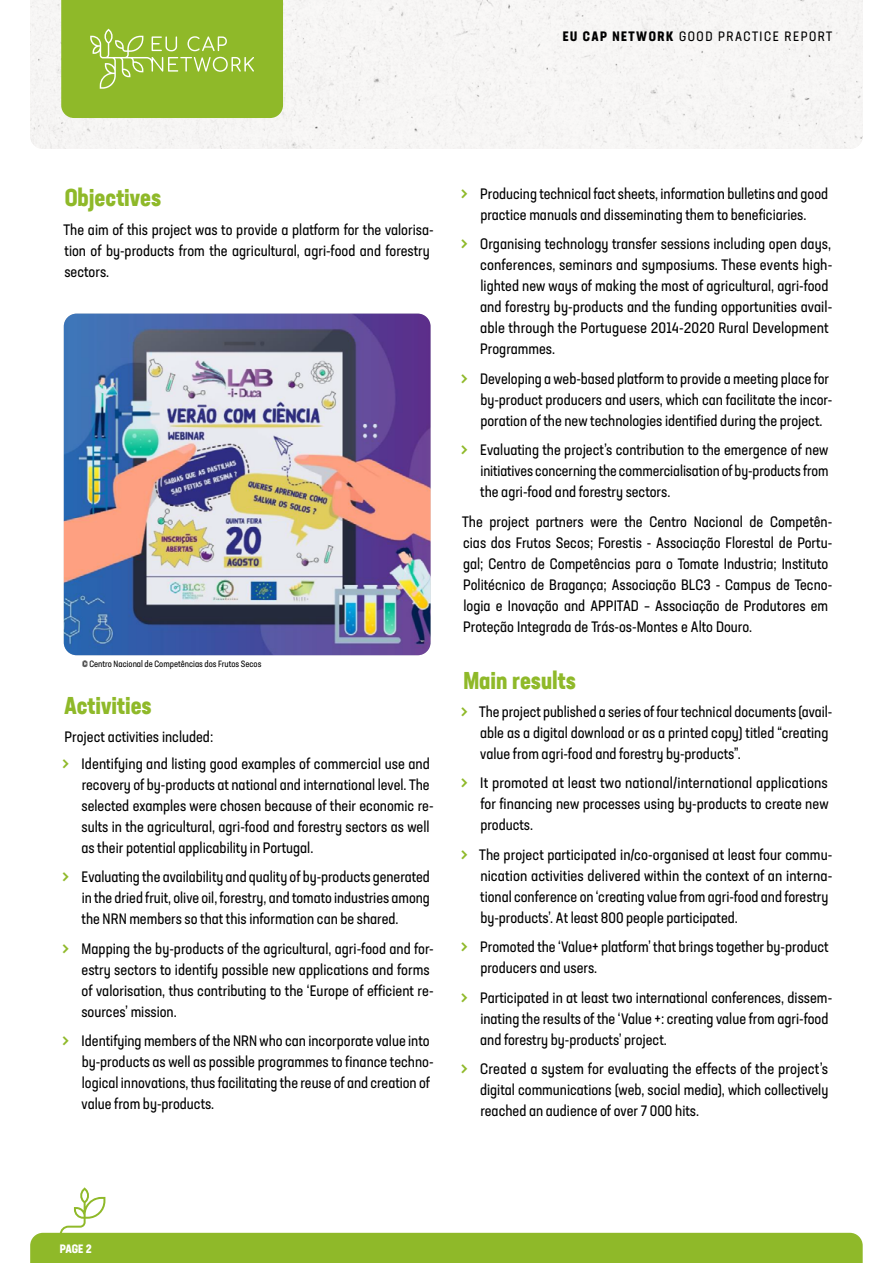
<style>
.page{position:relative;width:893px;height:1263px;background:#fff}
.page>*{position:absolute;margin:0;border:0;box-sizing:border-box;transform-origin:0 0}
.t1{font:700 condensed 24px "Neusa Next Std";color:#8fb929}
.t2{font:condensed 15px/21px "Neusa Next Std";color:#000}
.t3{font:condensed 13.5px "Neusa Next Std";letter-spacing:.11em;color:#000}
.t4{font:700 condensed 12px "Neusa Next Std";color:#fff}
.t5{font:condensed 9px "Neusa Next Std";color:#000}
.s1{font-weight:700}
.s2{font-size:22.5px;color:#8fb929}
</style>
<div class="page">
<svg style="left:30px;top:1187px;width:833px;height:76px"></svg>
<img style="left:64px;top:314px;width:367px;height:341px">
<div style="left:30px;top:0;width:833px;height:149px;background:#f7f6f5"></div>
<svg style="left:61px;top:0;width:222px;height:118px;background:#94bc34"></svg>
<p class="t3" style="left:563px;top:27px;width:271px"><span class="s1">EU CAP NETWORK</span> GOOD PRACTICE REPORT</p>
<h1 class="t1" style="left:65px;top:182px;width:98px">Objectives</h1>
<p class="t2" style="left:64px;top:219px;width:372px">The aim of this project was to provide a platform for the valorisa&shy;tion of by-products from the agricultural, agri-food and forestry sectors.</p>
<p class="t5" style="left:82px;top:659px;width:181px">© Centro Nacional de Competências dos Frutos Secos</p>
<h1 class="t1" style="left:64px;top:690px;width:89px">Activities</h1>
<p class="t2" style="left:62px;top:722px;width:370px;line-height:27.5px">Project activities included:<br><span class="s2">&gt;</span> Identifying and listing good examples of commercial use and</p>
<p class="t2" style="left:81px;top:774px;width:354px">recovery of by-products at national and international level. The selected examples were chosen because of their economic re&shy;sults in the agricultural, agri-food and forestry sectors as well as their potential applicability in Portugal.</p>
<p class="t2" style="left:82px;top:866px;width:350px;text-align:justify;text-indent:-20px"><span class="s2">&gt;</span> Evaluating the availability and quality of by-products generated in the dried fruit, olive oil, forestry, and tomato industries among the NRN members so that this information can be shared.</p>
<p class="t2" style="left:81px;top:938px;width:354px;text-indent:-20px"><span class="s2">&gt;</span> Mapping the by-products of the agricultural, agri-food and for&shy;estry sectors to identify possible new applications and forms of valorisation, thus contributing to the ‘Europe of efficient re&shy;sources’ mission.</p>
<p class="t2" style="left:82px;top:1030px;width:354px;text-indent:-20px"><span class="s2">&gt;</span> Identifying members of the NRN who can incorporate value into by-products as well as possible programmes to finance techno&shy;logical innovations, thus facilitating the reuse of and creation of value from by-products.</p>
<p class="t2" style="left:460px;top:183px;width:369px;text-align:center"><span class="s2">&gt;</span> Producing technical fact sheets, information bulletins and good practice manuals and disseminating them to beneficiaries.</p>
<p class="t2" style="left:480px;top:233px;width:354px;text-indent:-20px"><span class="s2">&gt;</span> Organising technology transfer sessions including open days, conferences, seminars and symposiums. These events high&shy;lighted new ways of making the most of agricultural, agri-food and forestry by-products and the funding opportunities avail&shy;able through the Portuguese 2014-2020 Rural Development Programmes.</p>
<p class="t2" style="left:480px;top:368px;width:353px;text-indent:-20px"><span class="s2">&gt;</span> Developing a web-based platform to provide a meeting place for by-product producers and users, which can facilitate the incor&shy;poration of the new technologies identified during the project.</p>
<p class="t2" style="left:480px;top:439px;width:350px;text-align:justify;text-indent:-20px"><span class="s2">&gt;</span> Evaluating the project’s contribution to the emergence of new initiatives concerning the commercialisation of by-products from the agri-food and forestry sectors.</p>
<p class="t2" style="left:462px;top:511px;width:372px">The project partners were the Centro Nacional de Competên&shy;cias dos Frutos Secos; Forestis - Associação Florestal de Portu&shy;gal; Centro de Competências para o Tomate Industria; Instituto Politécnico de Bragança; Associação BLC3 - Campus de Tecno&shy;logia e Inovação and APPITAD – Associação de Produtores em Proteção Integrada de Trás-os-Montes e Alto Douro.</p>
<h1 class="t1" style="left:463px;top:665px;width:114px">Main results</h1>
<p class="t2" style="left:480px;top:701px;width:354px;text-indent:-20px"><span class="s2">&gt;</span> The project published a series of four technical documents (avail&shy;able as a digital download or as a printed copy) titled “creating value from agri-food and forestry by-products”.</p>
<p class="t2" style="left:480px;top:772px;width:350px;text-align:justify;text-indent:-20px"><span class="s2">&gt;</span> It promoted at least two national/international applications for financing new processes using by-products to create new products.</p>
<p class="t2" style="left:480px;top:844px;width:354px;text-indent:-20px"><span class="s2">&gt;</span> The project participated in/co-organised at least four commu&shy;nication activities delivered within the context of an interna&shy;tional conference on ‘creating value from agri-food and forestry by-products’. At least 800 people participated.</p>
<p class="t2" style="left:480px;top:936px;width:350px;text-indent:-20px"><span class="s2">&gt;</span> Promoted the ‘Value+ platform’ that brings together by-product producers and users.</p>
<p class="t2" style="left:480px;top:987px;width:354px;text-indent:-20px"><span class="s2">&gt;</span> Participated in at least two international conferences, dissem&shy;inating the results of the ‘Value +: creating value from agri-food and forestry by-products’ project.</p>
<p class="t2" style="left:480px;top:1058px;width:350px;text-align:justify;text-indent:-20px"><span class="s2">&gt;</span> Created a system for evaluating the effects of the project’s digital communications (web, social media), which collectively reached an audience of over 7 000 hits.</p>
<p class="t4" style="left:60px;top:1241px;width:33px">PAGE 2</p>
</div>
